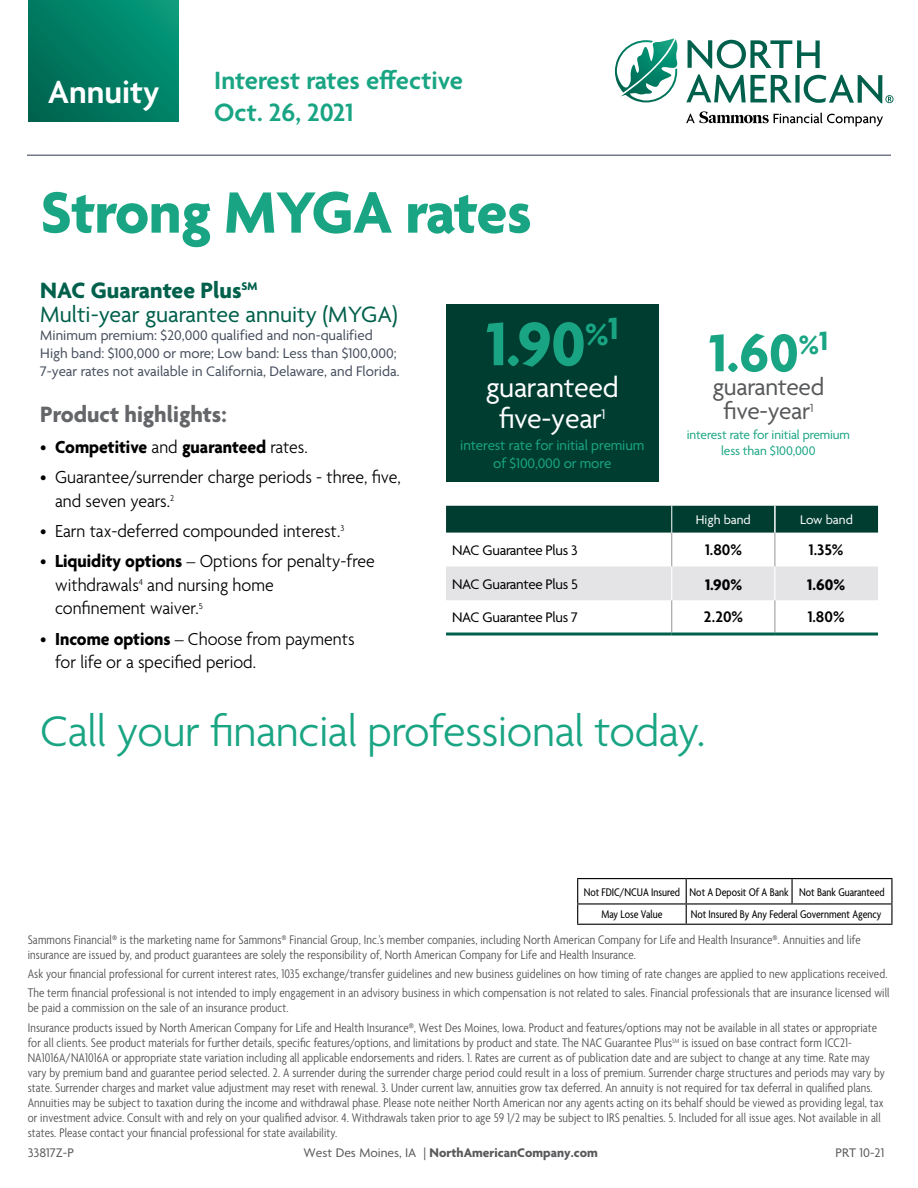
<style>
.page{position:relative;width:918px;height:1188px;background:#fff}
.page>*{position:absolute;margin:0;border:0;box-sizing:border-box;transform-origin:0 0}
.t1{font:700 66px "Agenda";color:#19a583}
.t2{font:700 63px "Agenda";letter-spacing:-.01em;color:#19a583}
.t3{font:700 57px "Agenda";color:#19a583}
.t4{font:300 46.5px "Agenda";letter-spacing:-.01em;color:#19a583}
.t5{font:600 34.5px "Agenda";color:#fff}
.t6{font:30px/31.5px "Agenda";letter-spacing:-.01em;color:#fff;text-align:center}
.t7{font:600 27px/32.4px "Agenda";color:#19a583}
.t8{font:25.5px/24px "Agenda";letter-spacing:-.01em;color:#58595b;text-align:center}
.t9{font:24px/24px "Agenda";color:#00604b}
.t10{font:700 24px "Agenda";color:#656669}
.t11{font:300 18.75px/23.5px "Agenda";color:#000;scale:.95 1}
.t12{font:700 18.75px "Agenda";color:#000;scale:.95 1}
.t13{font:600 16.5px "Agenda";color:#000}
.t14{font:700 16.5px "Agenda";color:#000}
.t15{font:15px/18px "Agenda";color:#464e5d}
.t16{font:15px "Agenda";letter-spacing:-.02em;color:#000}
.t17{font:15px/18px "Agenda";letter-spacing:-.01em;color:#19a583;text-align:center}
.t18{font:300 condensed 13.5px/15px "Agenda";letter-spacing:.01em;color:#4d4d4f}
.t19{font:13.5px/16.5px "Agenda";letter-spacing:-.01em;color:#19a583;text-align:center}
.t20{font:700 13.5px "Agenda";color:#58595b}
.t21{font:13.5px "Agenda";color:#58595b}
.t22{font:13.5px "Agenda";color:#fff}
.t23{font:condensed 12px/22.8px "Agenda";color:#000}
.s1{font-weight:700}
.s2{font-weight:300}
.s3{font-weight:400}
</style>
<div class="page">
<svg style="left:688px;top:40px;width:132px;height:28px"></svg>
<svg style="left:686px;top:74px;width:106px;height:29px"></svg>
<div style="left:795px;top:75px;width:5px;height:28px;background:#00604b"></div>
<svg style="left:615px;top:38px;width:63px;height:64px"></svg>
<svg style="left:686px;top:111px;width:197px;height:16px"></svg>
<svg style="left:804px;top:75px;width:90px;height:28px"></svg>
<hr style="left:27px;top:154px;width:864px;height:2px;background:#747a87">
<hr style="left:577px;top:878px;width:109px;height:1px;background:#000">
<hr style="left:686px;top:878px;width:106px;height:1px;background:#000">
<hr style="left:792px;top:878px;width:100px;height:1px;background:#000">
<svg style="left:577px;top:879px;width:315px;height:45px"></svg>
<hr style="left:577px;top:924px;width:109px;height:1px;background:#000">
<hr style="left:686px;top:924px;width:106px;height:1px;background:#000">
<hr style="left:792px;top:924px;width:100px;height:1px;background:#000">
<svg style="left:446px;top:533px;width:432px;height:100px"></svg>
<div style="left:446px;top:567px;width:432px;height:33px;background:#e4e4e7"></div>
<hr style="left:671px;top:533px;width:1px;height:34px;background:#939598">
<hr style="left:775px;top:533px;width:1px;height:34px;background:#939598">
<hr style="left:671px;top:600px;width:1px;height:33px;background:#939598">
<hr style="left:775px;top:600px;width:1px;height:33px;background:#939598">
<hr style="left:671px;top:567px;width:1px;height:33px;background:#fff">
<hr style="left:774px;top:567px;width:1px;height:33px;background:#fff">
<div style="left:446px;top:506px;width:432px;height:27px;background:#003d31"></div>
<hr style="left:446px;top:633px;width:226px;height:3px;background:#00604b">
<hr style="left:672px;top:633px;width:103px;height:3px;background:#00604b">
<hr style="left:775px;top:633px;width:103px;height:3px;background:#00604b">
<div style="left:446px;top:304px;width:213px;height:178px;background:#003d31"></div>
<div style="left:28px;top:0;width:151px;height:121px;background:linear-gradient(to right,#006d56,#029073)"></div>
<h3 class="t5" style="left:48px;top:74px;width:113px">Annuity</h3>
<h3 class="t7" style="left:214px;top:66px;width:250px">Interest rates effective<br>Oct. 26, 2021</h3>
<h2 class="t2" style="left:40px;top:179px;width:493px">Strong MYGA rates</h2>
<h3 class="t9" style="left:40px;top:279px;width:359px"><span class="s1">NAC Guarantee Plus</span><sup>SM<br></sup>Multi-year guarantee annuity (MYGA)</h3>
<p class="t15" style="left:40px;top:327px;width:361px">Minimum premium: $20,000 qualified and non-qualified<br>High band: $100,000 or more; Low band: Less than $100,000;<br>7-year rates not available in California, Delaware, and Florida.</p>
<h3 class="t10" style="left:40px;top:402px;width:188px">Product highlights:</h3>
<h3 class="t12" style="left:40px;top:437px;width:283px"><span class="s2">•</span> Competitive <span class="s2">and</span> guaranteed <span class="s2">rates.</span></h3>
<h3 class="t11" style="left:55px;top:467px;width:365px;text-indent:-15px">• Guarantee/surrender charge periods - three, five, and seven years.<sup>2</sup></h3>
<h3 class="t11" style="left:40px;top:520px;width:321px">• Earn tax-deferred compounded interest.<sup>3</sup></h3>
<h3 class="t11" style="left:55px;top:551px;width:338px;text-indent:-15px">• <span class="s1">Liquidity options</span> – Options for penalty-free withdrawals<sup>4</sup> and nursing home<br>confinement waiver.<sup>5</sup></h3>
<h3 class="t11" style="left:55px;top:628px;width:317px;text-indent:-15px">• <span class="s1">Income options</span> – Choose from payments for life or a specified period.</h3>
<h1 class="t1" style="left:486px;top:309px;width:134px">1.90<sup>%1</sup></h1>
<h3 class="t6" style="left:486px;top:373px;width:135px">guaranteed five-year<sup>1</sup></h3>
<p class="t17" style="left:460px;top:437px;width:186px">interest rate for initial premium of $100,000 or more</p>
<p class="t16" style="left:452px;top:542px;width:127px">NAC Guarantee Plus 3</p>
<p class="t16" style="left:452px;top:576px;width:128px">NAC Guarantee Plus 5</p>
<p class="t16" style="left:452px;top:610px;width:127px">NAC Guarantee Plus 7</p>
<h3 class="t3" style="left:709px;top:322px;width:120px">1.60<sup>%1</sup></h3>
<h3 class="t8" style="left:712px;top:377px;width:114px">guaranteed five-year<sup>1</sup></h3>
<p class="t19" style="left:687px;top:427px;width:165px">interest rate for initial premium less than $100,000</p>
<p class="t22" style="left:696px;top:513px;width:56px">High band</p>
<p class="t22" style="left:800px;top:513px;width:54px">Low band</p>
<p class="t13" style="left:705px;top:541px;width:38px">1.80%</p>
<p class="t14" style="left:705px;top:575px;width:39px">1.90%</p>
<p class="t13" style="left:809px;top:541px;width:36px">1.35%</p>
<p class="t14" style="left:807px;top:575px;width:39px">1.60%</p>
<p class="t13" style="left:704px;top:608px;width:41px">2.20%</p>
<p class="t13" style="left:808px;top:608px;width:38px">1.80%</p>
<h3 class="t4" style="left:40px;top:706px;width:667px">Call your financial professional today.</h3>
<p class="t23" style="left:601px;top:881px;width:285px;text-indent:-18px">Not FDIC/NCUA Insured Not A Deposit Of A Bank Not Bank Guaranteed<br>May Lose Value</p>
<p class="t23" style="left:691px;top:904px;width:192px">Not Insured By Any Federal Government Agency</p>
<p class="t18" style="left:28px;top:933px;width:835px">Sammons Financial® is the marketing name for Sammons® Financial Group, Inc.’s member companies, including North American Company for Life and Health Insurance®. Annuities and life insurance are issued by, and product guarantees are solely the responsibility of, North American Company for Life and Health Insurance.</p>
<p class="t18" style="left:28px;top:965px;width:863px;line-height:19.4px">Ask your financial professional for current interest rates, 1035 exchange/transfer guidelines and new business guidelines on how timing of rate changes are applied to new applications received.<br>The term financial professional is not intended to imply engagement in an advisory business in which compensation is not related to sales. Financial professionals that are insurance licensed will</p>
<p class="t18" style="left:28px;top:999px;width:851px;line-height:19.4px">be paid a commission on the sale of an insurance product.<br>Insurance products issued by North American Company for Life and Health Insurance®, West Des Moines, Iowa. Product and features/options may not be available in all states or appropriate</p>
<p class="t18" style="left:28px;top:1036px;width:859px">for all clients. See product materials for further details, specific features/options, and limitations by product and state. The NAC Guarantee Plus<sup>SM</sup> is issued on base contract form ICC21- NA1016A/NA1016A or appropriate state variation including all applicable endorsements and riders. 1. Rates are current as of publication date and are subject to change at any time. Rate may vary by premium band and guarantee period selected. 2. A surrender during the surrender charge period could result in a loss of premium. Surrender charge structures and periods may vary by state. Surrender charges and market value adjustment may reset with renewal. 3. Under current law, annuities grow tax deferred. An annuity is not required for tax deferral in qualified plans.<br>Annuities may be subject to taxation during the income and withdrawal phase. Please note neither North American nor any agents acting on its behalf should be viewed as providing legal, tax or investment advice. Consult with and rely on your qualified advisor. 4. Withdrawals taken prior to age 59 1/2 may be subject to IRS penalties. 5. Included for all issue ages. Not available in all states. Please contact your financial professional for state availability.</p>
<p class="t21" style="left:28px;top:1146px;width:48px">33817Z-P</p>
<p class="t20" style="left:304px;top:1146px;width:296px"><span class="s3">West Des Moines, IA |</span> NorthAmericanCompany.com</p>
<p class="t21" style="left:836px;top:1146px;width:50px">PRT 10-21</p>
</div>
